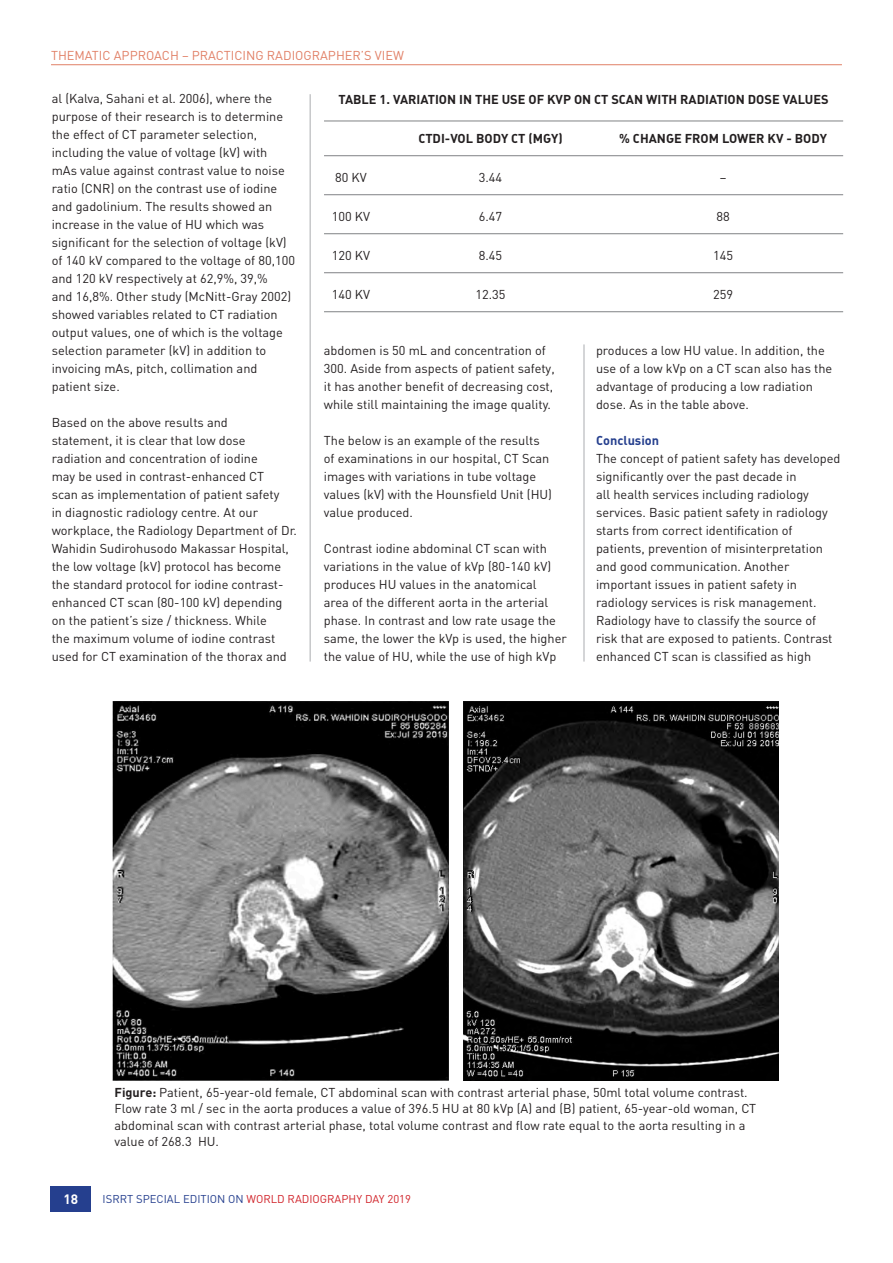
<style>
.page{position:relative;width:893px;height:1263px;background:#fff}
.page>*{position:absolute;margin:0;border:0;box-sizing:border-box;transform-origin:0 0}
.t1{font:700 13.5px "DIN";color:#fff}
.crédit_photo{font:12.75px/18px "DIN";color:#231f20}
.crédit_photo-2{font:700 12.75px "DIN";color:#231f20}
.t2{font:12.75px "DIN";color:#e18066}
.crédit_photo-3{font:700 12.75px "DIN";color:#253f8e}
.t3{font:11.25px "DIN";color:#d1232a}
.s1{font-weight:700}
.s2{color:#253f8e}
</style>
<div class="page">
<div style="left:51px;top:1186px;width:40px;height:26px;background:#253f8e"></div>
<hr style="left:51px;top:64px;width:791px;height:1px;background:#e18066">
<hr style="left:583px;top:344px;width:2px;height:318px;background:#c7c8ca">
<hr style="left:309px;top:94px;width:2px;height:568px;background:#c7c8ca">
<img style="left:112px;top:702px;width:337px;height:378px">
<img style="left:463px;top:702px;width:316px;height:378px">
<hr style="left:324px;top:121px;width:519px;height:1px;background:#808285">
<hr style="left:324px;top:155px;width:519px;height:1px;background:#808285">
<hr style="left:324px;top:194px;width:519px;height:1px;background:#808285">
<hr style="left:324px;top:233px;width:519px;height:1px;background:#808285">
<hr style="left:324px;top:272px;width:519px;height:1px;background:#808285">
<hr style="left:324px;top:311px;width:519px;height:1px;background:#808285">
<p class="t2" style="left:51px;top:47px;width:354px">THEMATIC APPROACH – PRACTICING RADIOGRAPHER’S VIEW</p>
<p class="crédit_photo" style="left:52px;top:89px;width:245px">al (Kalva, Sahani et al. 2006), where the purpose of their research is to determine the effect of CT parameter selection, including the value of voltage (kV) with mAs value against contrast value to noise ratio (CNR) on the contrast use of iodine and gadolinium. The results showed an increase in the value of HU which was significant for the selection of voltage (kV) of 140 kV compared to the voltage of 80,100 and 120 kV respectively at 62,9%, 39,%<br>and 16,8%. Other study (McNitt-Gray 2002) showed variables related to CT radiation output values, one of which is the voltage selection parameter (kV) in addition to invoicing mAs, pitch, collimation and patient size.</p>
<p class="crédit_photo" style="left:52px;top:413px;width:247px">Based on the above results and<br>statement, it is clear that low dose radiation and concentration of iodine<br>may be used in contrast-enhanced CT<br>scan as implementation of patient safety<br>in diagnostic radiology centre. At our workplace, the Radiology Department of Dr.<br>Wahidin Sudirohusodo Makassar Hospital, the low voltage (kV) protocol has become the standard protocol for iodine contrast&shy;enhanced CT scan (80-100 kV) depending on the patient’s size / thickness. While<br>the maximum volume of iodine contrast used for CT examination of the thorax and</p>
<p class="crédit_photo-2" style="left:338px;top:91px;width:492px">TABLE 1. VARIATION IN THE USE OF KVP ON CT SCAN WITH RADIATION DOSE VALUES</p>
<p class="crédit_photo-2" style="left:418px;top:130px;width:146px">CTDI-VOL BODY CT (MGY)</p>
<p class="crédit_photo-2" style="left:619px;top:130px;width:209px">% CHANGE FROM LOWER KV - BODY</p>
<p class="crédit_photo" style="left:335px;top:167px;width:33px">80 KV</p>
<p class="crédit_photo" style="left:479px;top:167px;width:25px">3.44</p>
<p class="crédit_photo" style="left:720px;top:167px;width:8px">–</p>
<p class="crédit_photo" style="left:332px;top:206px;width:40px">100 KV</p>
<p class="crédit_photo" style="left:479px;top:206px;width:25px">6.47</p>
<p class="crédit_photo" style="left:716px;top:206px;width:15px">88</p>
<p class="crédit_photo" style="left:332px;top:245px;width:40px">120 KV</p>
<p class="crédit_photo" style="left:479px;top:245px;width:25px">8.45</p>
<p class="crédit_photo" style="left:713px;top:245px;width:21px">145</p>
<p class="crédit_photo" style="left:332px;top:284px;width:40px">140 KV</p>
<p class="crédit_photo" style="left:475px;top:284px;width:32px">12.35</p>
<p class="crédit_photo" style="left:713px;top:284px;width:21px">259</p>
<p class="crédit_photo" style="left:324px;top:341px;width:232px">abdomen is 50 mL and concentration of 300. Aside from aspects of patient safety, it has another benefit of decreasing cost, while still maintaining the image quality.</p>
<p class="crédit_photo" style="left:324px;top:431px;width:230px">The below is an example of the results of examinations in our hospital, CT Scan images with variations in tube voltage values (kV) with the Hounsfield Unit (HU) value produced.</p>
<p class="crédit_photo" style="left:324px;top:539px;width:244px">Contrast iodine abdominal CT scan with variations in the value of kVp (80-140 kV) produces HU values in the anatomical<br>area of the different aorta in the arterial phase. In contrast and low rate usage the same, the lower the kVp is used, the higher the value of HU, while the use of high kVp</p>
<p class="crédit_photo" style="left:596px;top:341px;width:238px">produces a low HU value. In addition, the use of a low kVp on a CT scan also has the advantage of producing a low radiation dose. As in the table above.</p>
<p class="crédit_photo-3" style="left:596px;top:432px;width:65px">Conclusion</p>
<p class="crédit_photo" style="left:596px;top:449px;width:246px">The concept of patient safety has developed significantly over the past decade in<br>all health services including radiology services. Basic patient safety in radiology starts from correct identification of patients, prevention of misinterpretation and good communication. Another important issues in patient safety in radiology services is risk management.<br>Radiology have to classify the source of risk that are exposed to patients. Contrast enhanced CT scan is classified as high</p>
<p class="crédit_photo" style="left:115px;top:1083px;width:643px;line-height:16.5px"><span class="s1">Figure:</span> Patient, 65-year-old female, CT abdominal scan with contrast arterial phase, 50ml total volume contrast.<br>Flow rate 3 ml / sec in the aorta produces a value of 396.5 HU at 80 kVp (A) and (B) patient, 65-year-old woman, CT abdominal scan with contrast arterial phase, total volume contrast and flow rate equal to the aorta resulting in a value of 268.3 HU.</p>
<p class="t1" style="left:64px;top:1190px;width:16px">18</p>
<p class="t3" style="left:103px;top:1192px;width:310px"><span class="s2">ISRRT SPECIAL EDITION ON</span> WORLD RADIOGRAPHY DAY 2019</p>
</div>
